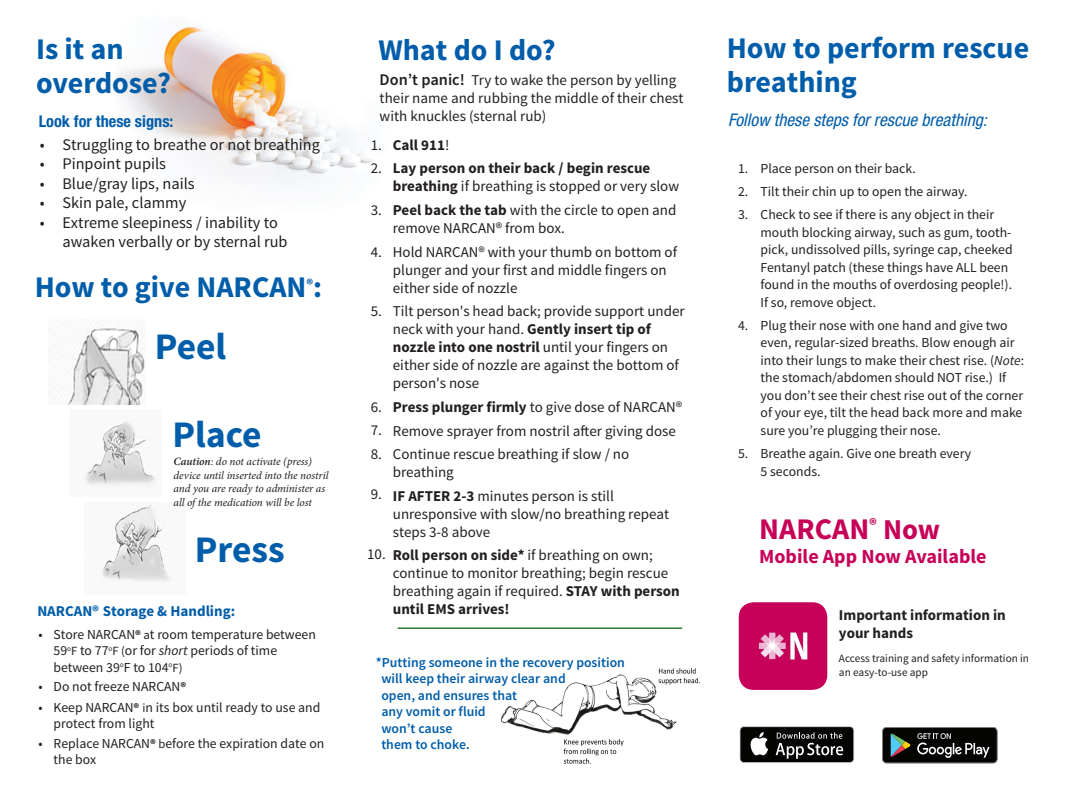
<style>
.page{position:relative;width:1069px;height:810px;background:#fff}
.page>*{position:absolute;margin:0;border:0;box-sizing:border-box;transform-origin:0 0}
.Heading{font:700 37.5px "Source Sans Pro";color:#005daa}
.Heading-2{font:700 30px/33.8px "Source Sans Pro";color:#005daa}
.t1{font:700 30px "Source Sans Pro";color:#c70158}
.t2{font:700 20px "Source Sans Pro";color:#c70158}
.body{font:italic condensed 17.5px "Helvetica Neue LT Std";color:#005daa}
.t3{font:16.25px/19.5px "Source Sans Pro";color:#231f20}
.body-2{font:700 condensed 16.25px "Helvetica Neue LT Std";color:#005daa}
.t4{font:15px/18px "Source Sans Pro";color:#231f20}
.t5{font:700 15px/18px "Source Sans Pro";color:#231f20}
.t6{font:700 15px "Source Sans Pro";color:#005daa}
.t7{font:13.75px/17.5px "Source Sans Pro";color:#231f20}
.t8{font:600 13.75px "Source Sans Pro";color:#005daa}
.t9{font:italic 11.25px/13.5px "Minion Pro";letter-spacing:-.005em;color:#231f20}
.t10{font:11.25px/13.5px "Source Sans Pro";color:#231f20}
.s1{font-weight:600}
.s2{font-weight:700;font-size:12.5px}
.s3{font-size:12.5px}
.s4{font-style:italic}
.s5{font-weight:600;font-size:16.25px}
.s6{font-weight:400}
.s7{font-weight:700}
.s8{font-size:28.75px}
</style>
<div class="page">
<img style="left:116px;top:27px;width:257px;height:159px">
<img style="left:500px;top:668px;width:200px;height:96px">
<img style="left:52px;top:327px;width:93px;height:78px">
<img style="left:83px;top:421px;width:74px;height:69px">
<img style="left:90px;top:505px;width:82px;height:78px">
<img style="left:739px;top:602px;width:88px;height:88px">
<hr style="left:398px;top:628px;width:284px;height:1px;background:#005f0e">
<svg style="left:740px;top:726px;width:114px;height:37px"></svg>
<div style="left:740px;top:727px;width:113px;height:35px;background:#040503;border-radius:3px"></div>
<svg style="left:750px;top:732px;width:18px;height:23px"></svg>
<svg style="left:775px;top:732px;width:68px;height:27px"></svg>
<svg style="left:882px;top:727px;width:115px;height:36px;background:#2a2d2b"></svg>
<p class="Heading-2" style="left:36px;top:33px;width:89px">Is it an</p>
<p class="Heading-2" style="left:36px;top:67px;width:136px">overdose?</p>
<p class="body-2" style="left:39px;top:112px;width:136px">Look for these signs:</p>
<p class="t3" style="left:40px;top:135px;width:281px">• Struggling to breathe or not breathing</p>
<p class="t3" style="left:40px;top:154px;width:127px">• Pinpoint pupils</p>
<p class="t3" style="left:40px;top:174px;width:156px">• Blue/gray lips, nails</p>
<p class="t3" style="left:40px;top:193px;width:148px">• Skin pale, clammy</p>
<p class="t3" style="left:62px;top:213px;width:227px;text-indent:-22px">• Extreme sleepiness / inability to awaken verbally or by sternal rub</p>
<p class="Heading-2" style="left:35px;top:272px;width:289px">How to give NARCAN<sup>®</sup>:</p>
<p class="Heading" style="left:155px;top:323px;width:73px">Peel</p>
<p class="Heading" style="left:172px;top:411px;width:91px">Place</p>
<p class="t9" style="left:174px;top:455px;width:156px"><span class="s1">Caution</span>: do not activate (press) device until inserted into the nostril and you are ready to administer as all of the medication will be lost</p>
<p class="Heading" style="left:195px;top:526px;width:91px">Press</p>
<p class="t6" style="left:37px;top:602px;width:199px">NARCAN® Storage &amp; Handling:</p>
<p class="t7" style="left:54px;top:626px;width:264px;line-height:16.5px;text-indent:-15px">• Store NARCAN<span class="s2">®</span> <span class="s3">a</span>t room temperature between<br>59<sup>o</sup><span class="s3">F</span> to 77<sup>o</sup><span class="s3">F (</span>or for <span class="s4">short</span> periods of time between 39<sup>o</sup>F to 104<sup>o</sup><span class="s3">F)</span></p>
<p class="t7" style="left:39px;top:678px;width:149px">• Do not freeze NARCAN<span class="s2">®</span></p>
<p class="t7" style="left:54px;top:699px;width:268px;line-height:16.5px;text-indent:-15px">• Keep NARCAN<span class="s2">®</span> <span class="s3">i</span>n its box until ready to use and protect from light</p>
<p class="t7" style="left:54px;top:735px;width:272px;line-height:16.5px;text-indent:-15px">• Replace NARCAN<span class="s2">®</span> <span class="s3">b</span>efore the expiration date on the box</p>
<p class="Heading-2" style="left:378px;top:34px;width:179px">What do I do?</p>
<p class="Heading-2" style="left:727px;top:33px;width:304px">How to perform rescue breathing</p>
<p class="body" style="left:728px;top:109px;width:261px">Follow these steps for rescue breathing:</p>
<p class="t7" style="left:738px;top:160px;width:179px">1. Place person on their back.</p>
<p class="t7" style="left:738px;top:183px;width:231px">2. Tilt their chin up to open the airway.</p>
<p class="t7" style="left:760px;top:206px;width:254px;text-indent:-22px">3. Check to see if there is any object in their mouth blocking airway, such as gum, tooth&shy;pick, undissolved pills, syringe cap, cheeked Fentanyl patch (these things have ALL been found in the mouths of overdosing people!).<br>If so, remove object.</p>
<p class="t7" style="left:760px;top:317px;width:265px;text-indent:-22px">4. Plug their nose with one hand and give two even, regular-sized breaths. Blow enough air into their lungs to make their chest rise. (<span class="s4">Note</span>: the stomach/abdomen should NOT rise.) If you don’t see their chest rise out of the corner of your eye, tilt the head back more and make sure you’re plugging their nose.</p>
<p class="t7" style="left:760px;top:445px;width:212px;text-indent:-22px">5. Breathe again. Give one breath every<br>5 seconds.</p>
<p class="t4" style="left:380px;top:71px;width:305px"><span class="s5">Don’t panic!</span> Try to wake the person by yelling their name and rubbing the middle of their chest with knuckles (sternal rub)</p>
<p class="t5" style="left:393px;top:136px;width:58px">Call 911<span class="s6">!</span></p>
<p class="t5" style="left:393px;top:160px;width:288px">Lay person on their back / begin rescue breathing <span class="s6">if breathing is stopped or very slow</span></p>
<p class="t4" style="left:393px;top:201px;width:285px"><span class="s7">Peel back the tab</span> with the circle to open and remove NARCAN® from box.</p>
<p class="t4" style="left:393px;top:243px;width:286px">Hold NARCAN® with your thumb on bottom of plunger and your first and middle fingers on either side of nozzle</p>
<p class="t4" style="left:393px;top:303px;width:293px">Tilt person's head back; provide support under neck with your hand. <span class="s7">Gently insert tip of nozzle into one nostril</span> until your fingers on either side of nozzle are against the bottom of person's nose</p>
<p class="t4" style="left:393px;top:398px;width:291px"><span class="s7">Press plunger firmly</span> to give dose of NARCAN®</p>
<p class="t4" style="left:393px;top:422px;width:285px">Remove sprayer from nostril after giving dose</p>
<p class="t4" style="left:393px;top:446px;width:238px">Continue rescue breathing if slow / no breathing</p>
<p class="t4" style="left:393px;top:487px;width:278px"><span class="s7">IF AFTER 2-3</span> minutes person is still unresponsive with slow/no breathing repeat steps 3-8 above</p>
<p class="t4" style="left:393px;top:547px;width:288px"><span class="s7">Roll person on side*</span> if breathing on own; continue to monitor breathing; begin rescue breathing again if required. <span class="s7">STAY with person until EMS arrives!</span></p>
<p class="t4" style="left:371px;top:136px;width:13px">1.</p>
<p class="t4" style="left:371px;top:160px;width:13px">2.</p>
<p class="t4" style="left:371px;top:201px;width:13px">3.</p>
<p class="t4" style="left:371px;top:243px;width:13px">4.</p>
<p class="t4" style="left:371px;top:303px;width:13px">5.</p>
<p class="t4" style="left:371px;top:398px;width:13px">6.</p>
<p class="t4" style="left:371px;top:422px;width:13px">7.</p>
<p class="t4" style="left:371px;top:445px;width:13px">8.</p>
<p class="t4" style="left:371px;top:486px;width:13px">9.</p>
<p class="t1" style="left:759px;top:510px;width:182px">NARCAN<sup>®</sup> <span class="s8">Now</span></p>
<p class="t2" style="left:759px;top:544px;width:229px">Mobile App Now Available</p>
<p class="t4" style="left:367px;top:546px;width:20px">10.</p>
<p class="t5" style="left:839px;top:606px;width:168px">Important information in your hands</p>
<p class="t10" style="left:839px;top:652px;width:192px">Access training and safety information in an easy-to-use app</p>
<p class="t8" style="left:376px;top:654px;width:251px">*Putting someone in the recovery position</p>
<p class="t8" style="left:381px;top:670px;width:186px">will keep their airway clear and</p>
<p class="t8" style="left:381px;top:687px;width:137px">open, and ensures that</p>
<p class="t8" style="left:381px;top:703px;width:106px">any vomit or fluid</p>
<p class="t8" style="left:381px;top:720px;width:72px">won’t cause</p>
<p class="t8" style="left:381px;top:736px;width:90px">them to choke.</p>
</div>
